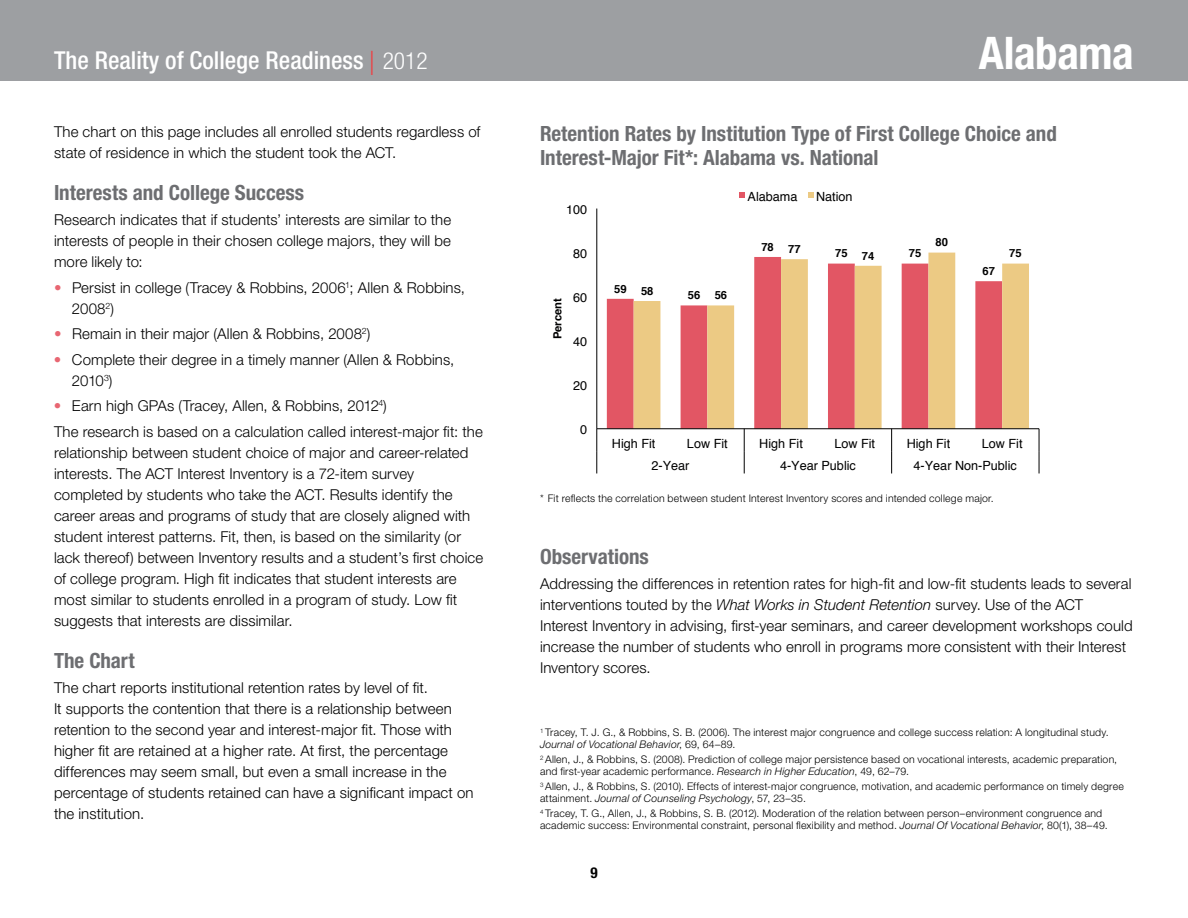
<style>
.page{position:relative;width:1188px;height:918px;background:#fff}
.page>*{position:absolute;margin:0;border:0;box-sizing:border-box;transform-origin:0 0}
.t1{font:700 condensed 45px "Helvetica Neue LT Std";letter-spacing:-.01em;color:#fff}
.t2{font:500 condensed 24.75px "Helvetica Neue LT Std";color:#fff}
.t3{font:700 condensed 21px/24px "Helvetica Neue LT Std";color:#6d6e71}
.t4{font:300 15px/21px "Helvetica Neue LT Std";letter-spacing:.005em;color:#000}
.t5{font:700 condensed 15px "Helvetica Neue LT Std";color:#000}
.t6{font:12.6px "Helvetica";color:#000001}
.t7{font:700 11.25px "Helvetica";color:#000001}
.t8{font:300 10.5px/12px "Helvetica Neue LT Std";letter-spacing:.02em;color:#000}
.s1{font-weight:100;font-size:33.9px;color:#ef3e42}
.s2{font-weight:300;font-size:23.4px}
.s3{color:#e86672}
.s4{color:#fff}
.s5{font-style:italic}
</style>
<div class="page">
<div style="left:0;top:0;width:1188px;height:81px;background:#9d9fa2"></div>
<div style="left:607px;top:298px;width:27px;height:130px;background:#e25664"></div>
<svg style="left:634px;top:253px;width:395px;height:175px"></svg>
<hr style="left:597px;top:209px;width:1px;height:220px;background:#000001">
<hr style="left:597px;top:428px;width:442px;height:1px;background:#000001">
<svg style="left:597px;top:429px;width:1px;height:44px"></svg>
<svg style="left:744px;top:429px;width:1px;height:44px"></svg>
<svg style="left:891px;top:429px;width:1px;height:44px"></svg>
<svg style="left:1039px;top:429px;width:1px;height:44px"></svg>
<svg style="left:739px;top:192px;width:6px;height:6px"></svg>
<svg style="left:808px;top:192px;width:6px;height:6px"></svg>
<h2 class="t2" style="left:54px;top:46px;width:375px">The Reality of College Readiness <span class="s1">l</span> <span class="s2">2012</span></h2>
<p class="t4" style="left:54px;top:121px;width:428px">The chart on this page includes all enrolled students regardless of state of residence in which the student took the ACT.</p>
<h3 class="t3" style="left:54px;top:180px;width:252px">Interests and College Success</h3>
<p class="t4" style="left:54px;top:209px;width:399px;text-align:justify">Research indicates that if students’ interests are similar to the interests of people in their chosen college majors, they will be more likely to:</p>
<p class="t4" style="left:72px;top:277px;width:394px;text-indent:-18px"><span class="s3">•</span> Persist in college (Tracey &amp; Robbins, 2006<sup>1</sup>; Allen &amp; Robbins,<br>2008<sup>2</sup>)</p>
<p class="t4" style="left:54px;top:323px;width:318px"><span class="s3">•</span> Remain in their major (Allen &amp; Robbins, 2008<sup>2</sup>)</p>
<p class="t4" style="left:72px;top:349px;width:384px;text-indent:-18px"><span class="s3">•</span> Complete their degree in a timely manner (Allen &amp; Robbins,<br>2010<sup>3</sup>)</p>
<p class="t4" style="left:54px;top:393px;width:430px;line-height:25.5px"><span class="s3">•</span> Earn high GPAs (Tracey, Allen, &amp; Robbins, 2012<sup>4</sup>)<br>The research is based on a calculation called interest-major fit: the</p>
<p class="t4" style="left:54px;top:442px;width:431px">relationship between student choice of major and career-related interests. The ACT Interest Inventory is a 72-item survey completed by students who take the ACT. Results identify the career areas and programs of study that are closely aligned with student interest patterns. Fit, then, is based on the similarity (or lack thereof) between Inventory results and a student’s first choice of college program. High fit indicates that student interests are most similar to students enrolled in a program of study. Low fit suggests that interests are dissimilar.</p>
<h3 class="t3" style="left:54px;top:648px;width:82px">The Chart</h3>
<p class="t4" style="left:54px;top:677px;width:421px">The chart reports institutional retention rates by level of fit.<br>It supports the contention that there is a relationship between retention to the second year and interest-major fit. Those with higher fit are retained at a higher rate. At first, the percentage differences may seem small, but even a small increase in the percentage of students retained can have a significant impact on the institution.</p>
<h1 class="t1" style="left:979px;top:26px;width:157px">Alabama</h1>
<h3 class="t3" style="left:540px;top:121px;width:518px">Retention Rates by Institution Type of First College Choice and<br>Interest-Major Fit*: Alabama vs. National</h3>
<p class="t6" style="left:566px;top:201px;width:23px">100</p>
<p class="t6" style="left:573px;top:245px;width:16px">80</p>
<p class="t7" style="left:550px;top:339px;width:43px;rotate:-90deg">Percent</p>
<p class="t6" style="left:573px;top:289px;width:16px">60</p>
<p class="t6" style="left:573px;top:333px;width:16px">40</p>
<p class="t6" style="left:573px;top:377px;width:16px">20</p>
<p class="t6" style="left:580px;top:422px;width:9px">0</p>
<p class="t7" style="left:614px;top:282px;width:14px">59</p>
<p class="t7" style="left:641px;top:284px;width:14px">58</p>
<p class="t7" style="left:688px;top:288px;width:14px">56</p>
<p class="t7" style="left:715px;top:288px;width:14px">56</p>
<p class="t6" style="left:748px;top:189px;width:51px">Alabama</p>
<p class="t6" style="left:816px;top:189px;width:38px">Nation</p>
<p class="t7" style="left:761px;top:240px;width:14px">78</p>
<p class="t7" style="left:788px;top:242px;width:14px">77</p>
<p class="t7" style="left:835px;top:246px;width:14px">75</p>
<p class="t7" style="left:909px;top:246px;width:14px">75</p>
<p class="t7" style="left:862px;top:249px;width:14px">74</p>
<p class="t7" style="left:936px;top:235px;width:14px">80</p>
<p class="t7" style="left:983px;top:264px;width:14px">67</p>
<p class="t7" style="left:1009px;top:246px;width:14px">75</p>
<p class="t6" style="left:612px;top:436px;width:45px">High Fit</p>
<p class="t6" style="left:687px;top:436px;width:42px">Low Fit</p>
<p class="t6" style="left:759px;top:436px;width:45px">High Fit</p>
<p class="t6" style="left:834px;top:436px;width:42px">Low Fit</p>
<p class="t6" style="left:907px;top:436px;width:45px">High Fit</p>
<p class="t6" style="left:982px;top:436px;width:42px">Low Fit</p>
<p class="t6" style="left:652px;top:458px;width:39px">2-Year</p>
<p class="t6" style="left:780px;top:458px;width:77px">4-Year Public</p>
<p class="t6" style="left:914px;top:458px;width:105px">4-Year Non-Public</p>
<p class="t8" style="left:540px;top:493px;width:455px">*<span class="s4">*</span>Fit reflects the correlation between student Interest Inventory scores and intended college major.</p>
<h3 class="t3" style="left:540px;top:544px;width:110px">Observations</h3>
<p class="t4" style="left:540px;top:573px;width:594px">Addressing the differences in retention rates for high-fit and low-fit students leads to several interventions touted by the <span class="s5">What Works in Student Retention</span> survey. Use of the ACT Interest Inventory in advising, first-year seminars, and career development workshops could increase the number of students who enroll in programs more consistent with their Interest Inventory scores.</p>
<p class="t8" style="left:540px;top:727px;width:570px"><sup>1</sup> Tracey, T. J. G., &amp; Robbins, S. B. (2006). The interest major congruence and college success relation: A longitudinal study.<br><span class="s5">Journal of Vocational Behavior</span>, 69, 64–89.</p>
<p class="t8" style="left:540px;top:754px;width:579px"><sup>2</sup> Allen, J., &amp; Robbins, S. (2008). Prediction of college major persistence based on vocational interests, academic preparation, and first-year academic performance. <span class="s5">Research in Higher Education</span>, 49, 62–79.</p>
<p class="t8" style="left:540px;top:781px;width:585px"><sup>3</sup> Allen, J., &amp; Robbins, S. (2010). Effects of interest-major congruence, motivation, and academic performance on timely degree attainment. <span class="s5">Journal of Counseling Psychology</span>, 57, 23–35.</p>
<p class="t8" style="left:540px;top:808px;width:569px"><sup>4</sup> Tracey, T. G., Allen, J., &amp; Robbins, S. B. (2012). Moderation of the relation between person–environment congruence and academic success: Environmental constraint, personal flexibility and method. <span class="s5">Journal Of Vocational Behavior</span>, 80(1), 38–49.</p>
<p class="t5" style="left:590px;top:863px;width:9px">9</p>
</div>
